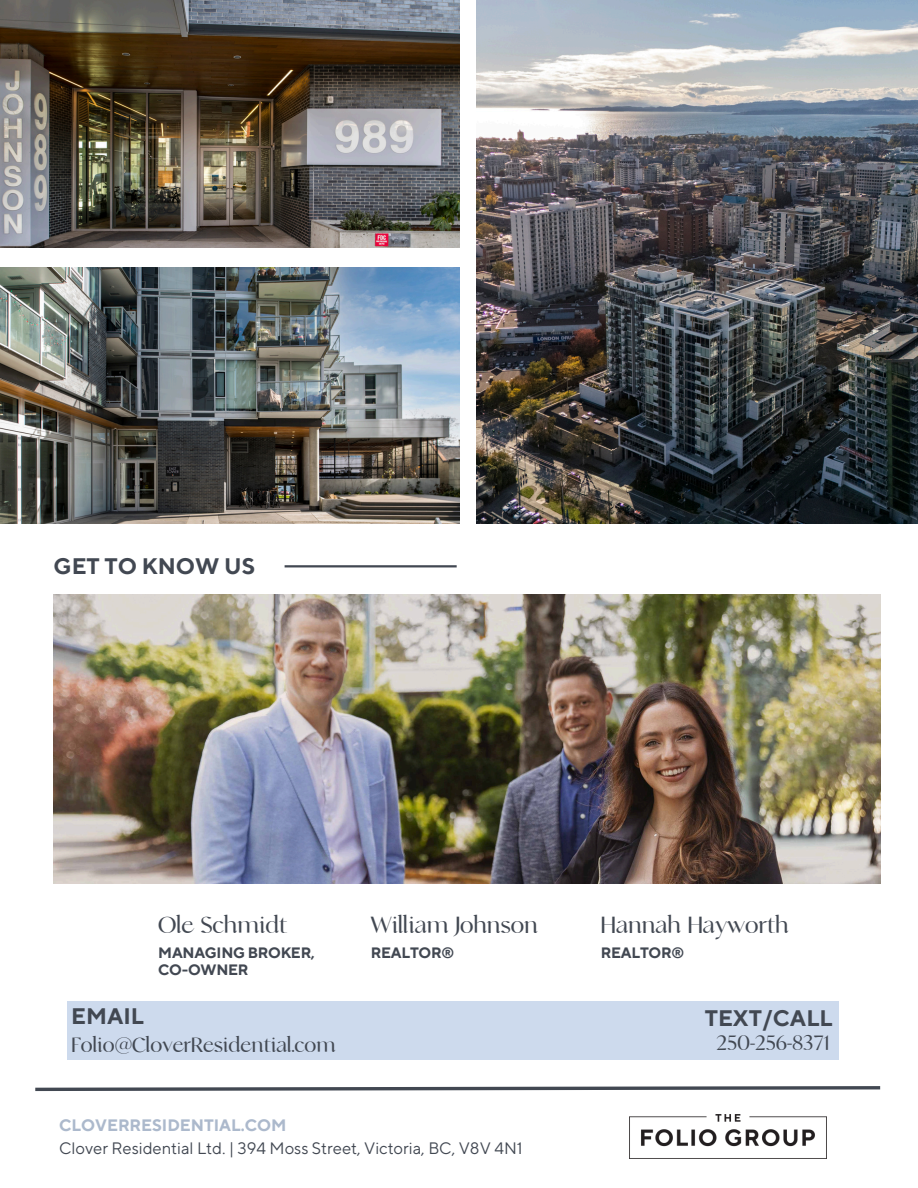
<style>
.page{position:relative;width:918px;height:1188px;background:#fff}
.page>*{position:absolute;margin:0;border:0;box-sizing:border-box;transform-origin:0 0}
.t1{font:25.5px "Analogue";color:#424852}
.t2{font:22.5px "Analogue";color:#424852}
.t3{font:700 22.5px "TT Norms";color:#424852}
.t4{font:16.5px "TT Norms Pro";color:#424852}
.t5{font:700 16.5px "TT Norms Pro";color:#acb9cc}
.t6{font:700 15px/16.8px "TT Norms Pro";letter-spacing:-.015em;color:#424852}
</style>
<div class="page">
<svg style="left:35px;top:1086px;width:846px;height:6px"></svg>
<img style="left:477px;top:0;width:441px;height:523px">
<img style="left:0;top:267px;width:460px;height:257px">
<img style="left:0;top:0;width:460px;height:248px">
<img style="left:630px;top:1114px;width:197px;height:44px">
<hr style="left:285px;top:565px;width:172px;height:2px;background:#424852">
<div style="left:67px;top:1001px;width:772px;height:59px;background:#cddaed"></div>
<img style="left:53px;top:594px;width:827px;height:290px">
<h2 class="t3" style="left:53px;top:553px;width:203px">GET TO KNOW US</h2>
<h2 class="t1" style="left:158px;top:910px;width:131px">Ole Schmidt</h2>
<h3 class="t6" style="left:158px;top:945px;width:158px">MANAGING BROKER,<br>CO-OWNER</h3>
<p class="t1" style="left:371px;top:910px;width:168px">William Johnson</p>
<p class="t1" style="left:601px;top:910px;width:189px">Hannah Hayworth</p>
<p class="t6" style="left:371px;top:945px;width:85px">REALTOR®</p>
<h3 class="t6" style="left:601px;top:945px;width:85px">REALTOR®</h3>
<p class="t3" style="left:71px;top:1002px;width:75px">EMAIL</p>
<h1 class="t2" style="left:72px;top:1032px;width:265px">Folio@CloverResidential.com</h1>
<h1 class="t3" style="left:705px;top:1005px;width:130px">TEXT/CALL</h1>
<h4 class="t2" style="left:717px;top:1029px;width:114px">250-256-8371</h4>
<h1 class="t5" style="left:59px;top:1115px;width:229px">CLOVERRESIDENTIAL.COM</h1>
<h4 class="t4" style="left:59px;top:1138px;width:465px">Clover Residential Ltd. | 394 Moss Street, Victoria, BC, V8V 4N1</h4>
</div>
